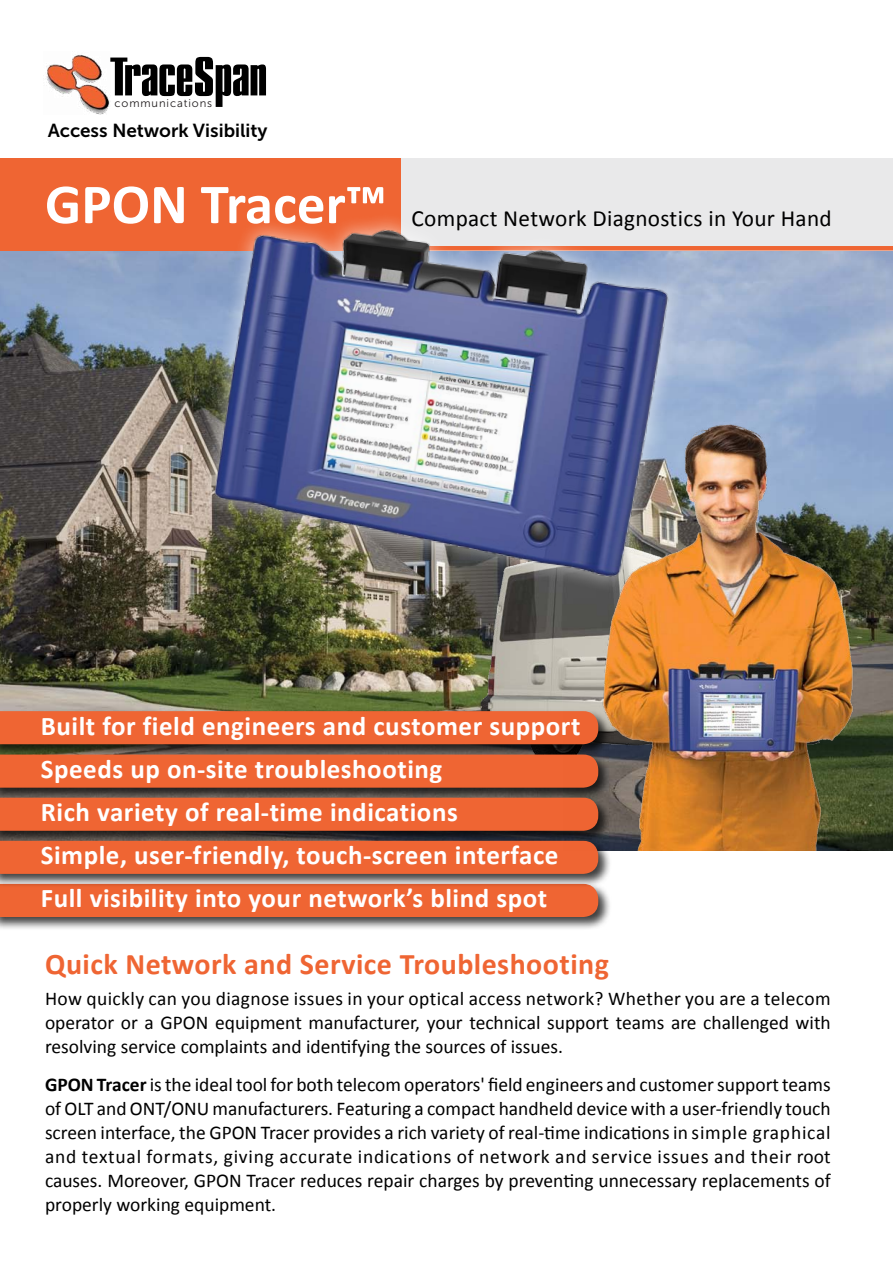
<style>
.page{position:relative;width:893px;height:1263px;background:#fff}
.page>*{position:absolute;margin:0;border:0;box-sizing:border-box;transform-origin:0 0}
.t1{font:700 57px "Calibri";color:#fff}
.t2{font:700 30px "Calibri";letter-spacing:.015em;color:#ef6533}
.t3{font:700 27px/42.9px "Calibri";letter-spacing:.02em;color:#fff}
.t4{font:23.25px "Calibri";letter-spacing:.015em;color:#000}
.t5{font:19.5px/24px "Calibri";color:#000;text-align:justify}
.t6{font:18.75px "Museo Sans Cyrl 700";color:#000}
.t7{font:18.45px "Museo Sans 700";letter-spacing:.01em;color:#231f20}
.t8{font:11.1px "Museo Sans 300";letter-spacing:.08em;color:#231f20}
.s1{font-weight:700}
</style>
<div class="page">
<img style="left:0;top:250px;width:893px;height:600px">
<img style="left:435px;top:601px;width:129px;height:108px">
<div style="left:301px;top:158px;width:592px;height:92px;background:#e9e9ea"></div>
<div style="left:0;top:158px;width:400px;height:92px;background:#ef6533"></div>
<svg style="left:111px;top:57px;width:155px;height:50px"></svg>
<div style="left:0;top:709px;width:612px;height:49px;background:#000;opacity:.75"></div>
<div style="left:0;top:711px;width:564px;height:33px;background:#ef6533"></div>
<div style="left:0;top:882px;width:612px;height:49px;background:#000;opacity:.75"></div>
<div style="left:0;top:888px;width:598px;height:29px;background:#ef6533"></div>
<div style="left:0;top:752px;width:612px;height:49px;background:#000;opacity:.75"></div>
<div style="left:0;top:754px;width:564px;height:34px;background:#ef6533"></div>
<div style="left:0;top:796px;width:612px;height:48px;background:#000;opacity:.75"></div>
<div style="left:0;top:798px;width:564px;height:33px;background:#ef6533"></div>
<div style="left:0;top:839px;width:612px;height:49px;background:#000;opacity:.75"></div>
<div style="left:0;top:841px;width:598px;height:33px;background:#ef6533"></div>
<img style="left:564px;top:404px;width:308px;height:446px">
<img style="left:46px;top:55px;width:65px;height:60px">
<hr style="left:282px;top:246px;width:611px;height:4px;background:#ef6533">
<svg style="left:189px;top:192px;width:504px;height:409px"></svg>
<img style="left:170px;top:204px;width:510px;height:386px">
<p class="t8" style="left:115px;top:97px;width:99px">communications</p>
<p class="t6" style="left:48px;top:121px;width:221px">Access Network Visibility</p>
<p class="t7" style="left:49px;top:122px;width:218px">Access Network Analysis</p>
<h1 class="t1" style="left:45px;top:168px;width:343px">GPON Tracer™</h1>
<p class="t4" style="left:412px;top:203px;width:422px">Compact Network Diagnostics in Your Hand</p>
<h3 class="t3" style="left:41px;top:705px;width:541px">Built for field engineers and customer support Speeds up on-site troubleshooting<br>Rich variety of real-time indications<br>Simple, user-friendly, touch-screen interface Full visibility into your network’s blind spot</h3>
<h2 class="t2" style="left:45px;top:945px;width:566px">Quick Network and Service Troubleshooting</h2>
<p class="t5" style="left:45px;top:987px;width:787px">How quickly can you diagnose issues in your optical access network? Whether you are a telecom operator or a GPON equipment manufacturer, your technical support teams are challenged with resolving service complaints and identifying the sources of issues.</p>
<p class="t5" style="left:45px;top:1072px;width:787px"><span class="s1">GPON Tracer</span> is the ideal tool for both telecom operators' field engineers and customer support teams of OLT and ONT/ONU manufacturers. Featuring a compact handheld device with a user-friendly touch screen interface, the GPON Tracer provides a rich variety of real-time indications in simple graphical and textual formats, giving accurate indications of network and service issues and their root causes. Moreover, GPON Tracer reduces repair charges by preventing unnecessary replacements of properly working equipment.</p>
</div>
